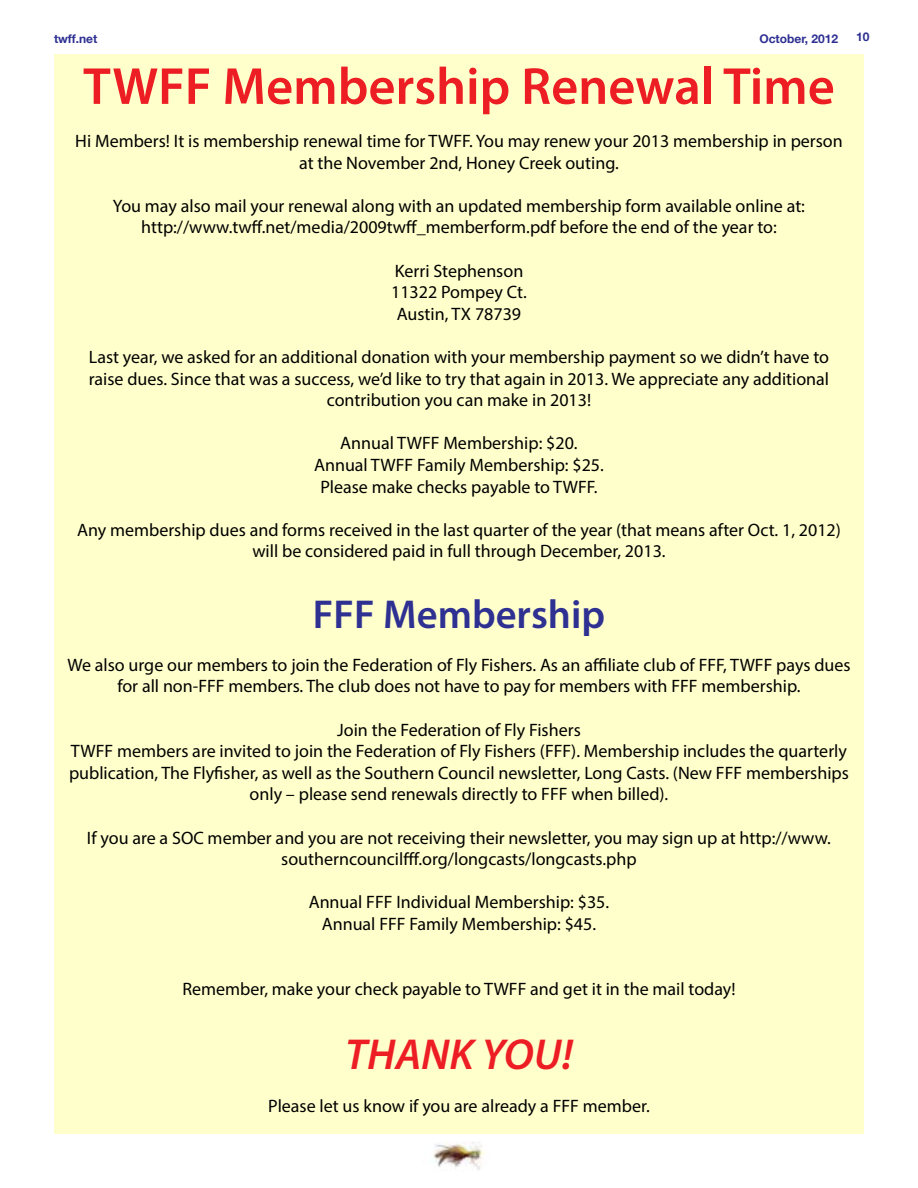
<style>
.page{position:relative;width:918px;height:1188px;background:#fff}
.page>*{position:absolute;margin:0;border:0;box-sizing:border-box;transform-origin:0 0}
.t1{font:600 52.5px "Myriad Pro";color:#ed1d24}
.t2{font:italic 600 43.5px "Myriad Pro";color:#ed1d24}
.t3{font:600 40.5px "Myriad Pro";color:#2e3092}
.t4{font:18px/21.6px "Myriad Pro";color:#000;text-align:center}
.t5{font:700 12px "Helvetica Neue";color:#2e3092}
</style>
<div class="page">
<img style="left:433px;top:1141px;width:52px;height:29px">
<div style="left:54px;top:54px;width:810px;height:1080px;background:#ffc"></div>
<p class="t5" style="left:54px;top:30px;width:45px">twff.net</p>
<p class="t5" style="left:759px;top:30px;width:80px">October, 2012</p>
<p class="t5" style="left:856px;top:27px;width:15px">10</p>
<h1 class="t1" style="left:83px;top:53px;width:753px">TWFF Membership Renewal Time</h1>
<p class="t4" style="left:75px;top:130px;width:769px">Hi Members! It is membership renewal time for TWFF. You may renew your 2013 membership in person at the November 2nd, Honey Creek outing.</p>
<p class="t4" style="left:113px;top:195px;width:694px">You may also mail your renewal along with an updated membership form available online at: http://www.twff.net/media/2009twff_memberform.pdf before the end of the year to:</p>
<p class="t4" style="left:391px;top:260px;width:137px">Kerri Stephenson<br>11322 Pompey Ct.<br>Austin, TX 78739</p>
<p class="t4" style="left:89px;top:346px;width:742px">Last year, we asked for an additional donation with your membership payment so we didn’t have to raise dues. Since that was a success, we’d like to try that again in 2013. We appreciate any additional contribution you can make in 2013!</p>
<p class="t4" style="left:314px;top:432px;width:291px">Annual TWFF Membership: $20.<br>Annual TWFF Family Membership: $25.<br>Please make checks payable to TWFF.</p>
<p class="t4" style="left:77px;top:519px;width:765px">Any membership dues and forms received in the last quarter of the year (that means after Oct. 1, 2012) will be considered paid in full through December, 2013.</p>
<h3 class="t3" style="left:313px;top:588px;width:294px">FFF Membership</h3>
<p class="t4" style="left:67px;top:654px;width:785px">We also urge our members to join the Federation of Fly Fishers. As an affiliate club of FFF, TWFF pays dues for all non-FFF members. The club does not have to pay for members with FFF membership.</p>
<p class="t4" style="left:69px;top:719px;width:781px">Join the Federation of Fly Fishers<br>TWFF members are invited to join the Federation of Fly Fishers (FFF). Membership includes the quarterly publication, The Flyfisher, as well as the Southern Council newsletter, Long Casts. (New FFF memberships only – please send renewals directly to FFF when billed).</p>
<p class="t4" style="left:87px;top:827px;width:746px">If you are a SOC member and you are not receiving their newsletter, you may sign up at http://www. southerncouncilfff.org/longcasts/longcasts.php</p>
<p class="t4" style="left:309px;top:891px;width:302px">Annual FFF Individual Membership: $35.<br>Annual FFF Family Membership: $45.</p>
<p class="t4" style="left:182px;top:978px;width:555px">Remember, make your check payable to TWFF and get it in the mail today!</p>
<h2 class="t2" style="left:345px;top:1026px;width:229px">THANK YOU!</h2>
<p class="t4" style="left:268px;top:1095px;width:383px">Please let us know if you are already a FFF member.</p>
</div>
